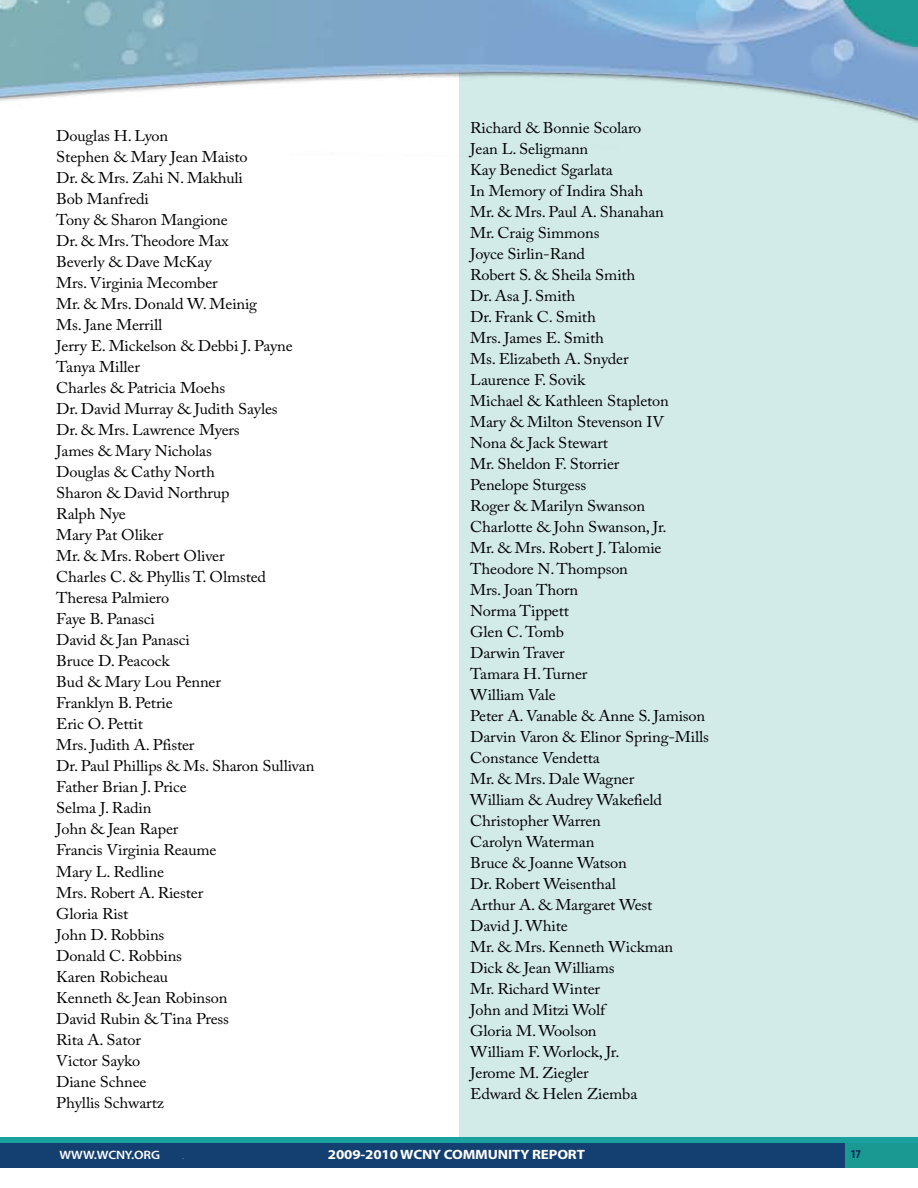
<style>
.page{position:relative;width:918px;height:1188px;background:#fff}
.page>*{position:absolute;margin:0;border:0;box-sizing:border-box;transform-origin:0 0}
.t1{font:15.6px/21px "Adobe Caslon Pro";letter-spacing:-.01em;color:#000;scale:1.06 1}
.t2{font:700 13.5px "Myriad Pro";letter-spacing:-.01em;color:#fff;scale:1.11 1}
.t3{font:600 12.15px "Myriad Pro";letter-spacing:-.01em;color:#fff;scale:1.11 1}
.t4{font:300 12.15px "Myriad Pro";color:#939598;scale:1.11 1}
.t5{font:700 condensed 12px "Myriad Pro";color:#002052}
</style>
<div class="page">
<div style="left:459px;top:48px;width:459px;height:1093px;background:#d2ebe9"></div>
<div style="left:0;top:1141px;width:918px;height:27px;background:#144071"></div>
<div style="left:846px;top:1141px;width:72px;height:27px;background:#1a9992"></div>
<img style="left:0;top:0;width:918px;height:123px">
<div style="left:0;top:1137px;width:918px;height:6px;background:#1ba0a0"></div>
<p class="t1" style="left:56px;top:125px;width:245px">Douglas H. Lyon<br>Stephen &amp; Mary Jean Maisto<br>Dr. &amp; Mrs. Zahi N. Makhuli<br>Bob Manfredi<br>Tony &amp; Sharon Mangione<br>Dr. &amp; Mrs. Theodore Max<br>Beverly &amp; Dave McKay<br>Mrs. Virginia Mecomber<br>Mr. &amp; Mrs. Donald W. Meinig<br>Ms. Jane Merrill<br>Jerry E. Mickelson &amp; Debbi J. Payne<br>Tanya Miller<br>Charles &amp; Patricia Moehs<br>Dr. David Murray &amp; Judith Sayles<br>Dr. &amp; Mrs. Lawrence Myers<br>James &amp; Mary Nicholas<br>Douglas &amp; Cathy North<br>Sharon &amp; David Northrup<br>Ralph Nye<br>Mary Pat Oliker<br>Mr. &amp; Mrs. Robert Oliver<br>Charles C. &amp; Phyllis T. Olmsted<br>Theresa Palmiero<br>Faye B. Panasci<br>David &amp; Jan Panasci<br>Bruce D. Peacock<br>Bud &amp; Mary Lou Penner<br>Franklyn B. Petrie<br>Eric O. Pettit<br>Mrs. Judith A. Pfister<br>Dr. Paul Phillips &amp; Ms. Sharon Sullivan<br>Father Brian J. Price<br>Selma J. Radin<br>John &amp; Jean Raper<br>Francis Virginia Reaume<br>Mary L. Redline<br>Mrs. Robert A. Riester<br>Gloria Rist<br>John D. Robbins<br>Donald C. Robbins<br>Karen Robicheau<br>Kenneth &amp; Jean Robinson<br>David Rubin &amp; Tina Press<br>Rita A. Sator<br>Victor Sayko<br>Diane Schnee<br>Phyllis Schwartz</p>
<p class="t1" style="left:470px;top:117px;width:227px">Richard &amp; Bonnie Scolaro<br>Jean L. Seligmann<br>Kay Benedict Sgarlata<br>In Memory of Indira Shah<br>Mr. &amp; Mrs. Paul A. Shanahan<br>Mr. Craig Simmons<br>Joyce Sirlin-Rand<br>Robert S. &amp; Sheila Smith<br>Dr. Asa J. Smith<br>Dr. Frank C. Smith<br>Mrs. James E. Smith<br>Ms. Elizabeth A. Snyder<br>Laurence F. Sovik<br>Michael &amp; Kathleen Stapleton<br>Mary &amp; Milton Stevenson IV<br>Nona &amp; Jack Stewart<br>Mr. Sheldon F. Storrier<br>Penelope Sturgess<br>Roger &amp; Marilyn Swanson<br>Charlotte &amp; John Swanson, Jr.<br>Mr. &amp; Mrs. Robert J. Talomie<br>Theodore N. Thompson<br>Mrs. Joan Thorn<br>Norma Tippett<br>Glen C. Tomb<br>Darwin Traver<br>Tamara H. Turner<br>William Vale<br>Peter A. Vanable &amp; Anne S. Jamison<br>Darvin Varon &amp; Elinor Spring-Mills<br>Constance Vendetta<br>Mr. &amp; Mrs. Dale Wagner<br>William &amp; Audrey Wakefield<br>Christopher Warren<br>Carolyn Waterman<br>Bruce &amp; Joanne Watson<br>Dr. Robert Weisenthal<br>Arthur A. &amp; Margaret West<br>David J. White<br>Mr. &amp; Mrs. Kenneth Wickman<br>Dick &amp; Jean Williams<br>Mr. Richard Winter<br>John and Mitzi Wolf<br>Gloria M. Woolson<br>William F. Worlock, Jr.<br>Jerome M. Ziegler<br>Edward &amp; Helen Ziemba</p>
<p class="t3" style="left:60px;top:1147px;width:92px">WWW.WCNY.ORG</p>
<p class="t4" style="left:182px;top:1148px;width:4px">.</p>
<p class="t2" style="left:328px;top:1146px;width:233px">2009-2010 WCNY COMMUNITY REPORT</p>
<p class="t5" style="left:851px;top:1147px;width:12px">17</p>
</div>
